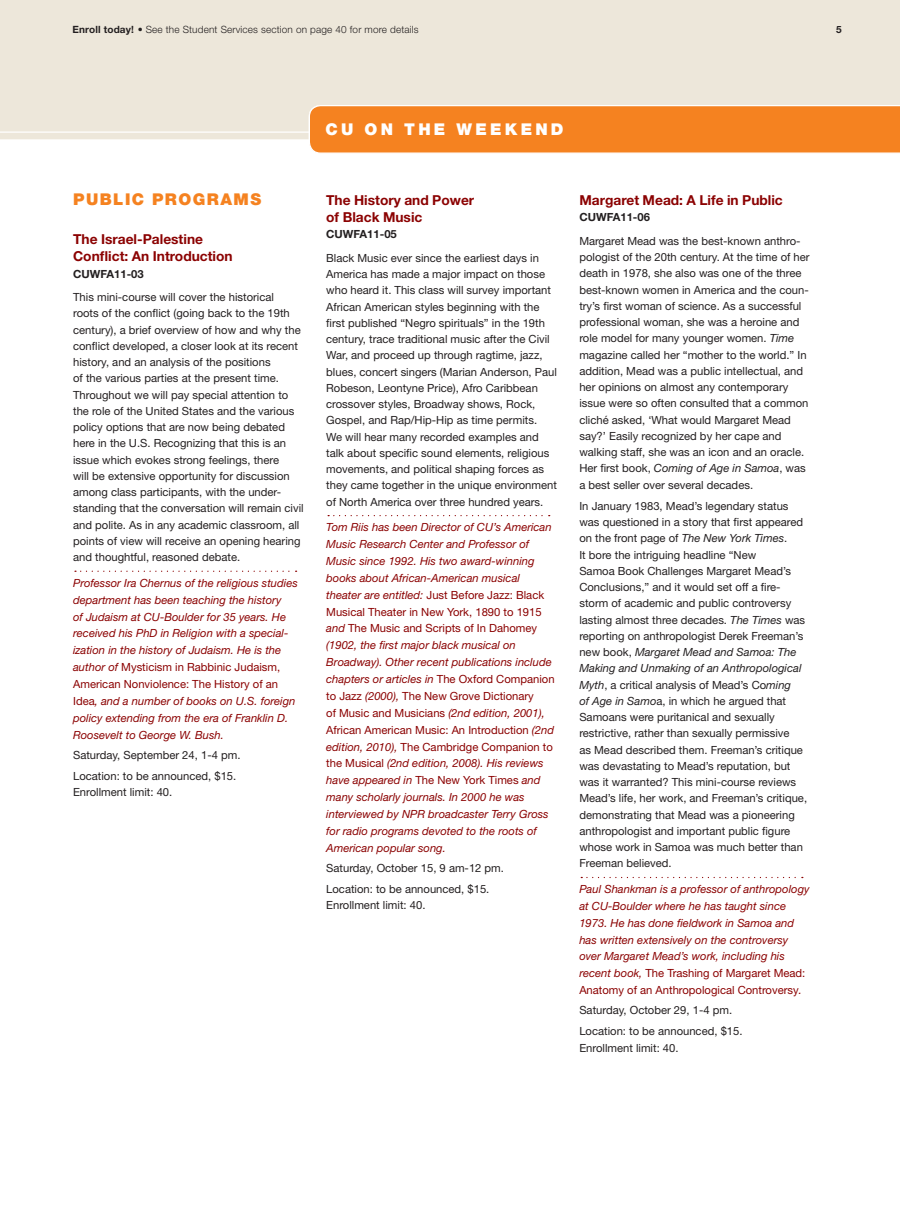
<style>
.page{position:relative;width:900px;height:1215px;background:#fff}
.page>*{position:absolute;margin:0;border:0;box-sizing:border-box;transform-origin:0 0}
.t1{font:900 16.25px "Helvetica Neue";letter-spacing:.2em;color:#fff}
.t2{font:900 16.25px "Helvetica Neue";letter-spacing:.09em;color:#f58220}
.t3{font:700 13.75px/16.9px "Helvetica Neue";color:#8b0202}
.t4{font:11.25px/16.2px "Helvetica Neue";color:#231f20}
.t5{font:italic 11.25px/16.9px "Helvetica Neue";color:#8b0202}
.t6{font:700 11.25px "Helvetica Neue";color:#231f20}
.t7{font:300 10px "Helvetica Neue";letter-spacing:.015em;color:#231f20}
.t8{font:700 10px "Helvetica Neue";color:#231f20}
.s1{font-weight:700}
.s2{font-style:normal}
.s3{font-style:italic}
</style>
<div class="page">
<div style="left:0;top:0;width:900px;height:140px;background:#ede7da"></div>
<hr style="left:0;top:131px;width:900px;height:2px;background:#fff">
<hr style="left:0;top:139px;width:900px;height:2px;background:#fff">
<div style="left:309px;top:105px;width:591px;height:48px;background:#f58220"></div>
<svg style="left:75px;top:571px;width:222px;height:1px"></svg>
<svg style="left:328px;top:515px;width:222px;height:1px"></svg>
<svg style="left:581px;top:877px;width:222px;height:1px"></svg>
<p class="t7" style="left:72px;top:23px;width:348px"><span class="s1">Enroll today!</span> • See the Student Services section on page 40 for more details</p>
<p class="t8" style="left:836px;top:23px;width:7px">5</p>
<h1 class="t1" style="left:326px;top:120px;width:239px">CU ON THE WEEKEND</h1>
<h1 class="t1" style="left:326px;top:120px;width:211px">BOULDER EVENING</h1>
<h1 class="t2" style="left:73px;top:190px;width:190px">PUBLIC PROGRAMS</h1>
<p class="t3" style="left:73px;top:231px;width:161px">The Israel-Palestine<br>Conflict: An Introduction</p>
<p class="t6" style="left:73px;top:267px;width:72px">CUWFA11-03</p>
<p class="t4" style="left:73px;top:289px;width:232px">This mini-course will cover the historical<br>roots of the conflict (going back to the 19th century), a brief overview of how and why the conflict developed, a closer look at its recent history, and an analysis of the positions<br>of the various parties at the present time.<br>Throughout we will pay special attention to the role of the United States and the various policy options that are now being debated here in the U.S. Recognizing that this is an issue which evokes strong feelings, there<br>will be extensive opportunity for discussion among class participants, with the under&shy;standing that the conversation will remain civil and polite. As in any academic classroom, all points of view will receive an opening hearing and thoughtful, reasoned debate.</p>
<p class="t5" style="left:73px;top:574px;width:226px">Professor Ira Chernus of the religious studies department has been teaching the history<br>of Judaism at CU-Boulder for 35 years. He received his PhD in Religion with a special&shy;ization in the history of Judaism. He is the author of <span class="s2">Mysticism in Rabbinic Judaism, American Nonviolence: The History of an Idea</span>, and a number of books on U.S. foreign policy extending from the era of Franklin D.<br>Roosevelt to George W. Bush.</p>
<p class="t4" style="left:73px;top:744px;width:169px;line-height:21.2px">Saturday, September 24, 1-4 pm.<br>Location: to be announced, $15.</p>
<p class="t4" style="left:73px;top:784px;width:101px">Enrollment limit: 40.</p>
<p class="t3" style="left:326px;top:191px;width:150px">The History and Power of Black Music</p>
<p class="t6" style="left:326px;top:227px;width:72px">CUWFA11-05</p>
<p class="t4" style="left:326px;top:250px;width:232px">Black Music ever since the earliest days in America has made a major impact on those who heard it. This class will survey important African American styles beginning with the first published “Negro spirituals” in the 19th century, trace traditional music after the Civil War, and proceed up through ragtime, jazz, blues, concert singers (Marian Anderson, Paul Robeson, Leontyne Price), Afro Caribbean crossover styles, Broadway shows, Rock, Gospel, and Rap/Hip-Hip as time permits.<br>We will hear many recorded examples and talk about specific sound elements, religious movements, and political shaping forces as they came together in the unique environment of North America over three hundred years.</p>
<p class="t5" style="left:326px;top:519px;width:230px">Tom Riis has been Director of CU’s American Music Research Center and Professor of Music since 1992. His two award-winning books about African-American musical theater are entitled: <span class="s2">Just Before Jazz: Black Musical Theater in New York, 1890 to 1915 </span>and <span class="s2">The Music and Scripts of In Dahomey </span>(1902, the first major black musical on Broadway). Other recent publications include chapters or articles in <span class="s2">The Oxford Companion to Jazz</span> (2000), <span class="s2">The New Grove Dictionary<br>of Music and Musicians</span> (2nd edition, 2001), <span class="s2">African American Music: An Introduction</span> (2nd edition, 2010), <span class="s2">The Cambridge Companion to the Musical</span> (2nd edition, 2008). His reviews have appeared in <span class="s2">The New York Times</span> and many scholarly journals. In 2000 he was interviewed by NPR broadcaster Terry Gross for radio programs devoted to the roots of American popular song.</p>
<p class="t4" style="left:326px;top:857px;width:179px;line-height:21.2px">Saturday, October 15, 9 am-12 pm.<br>Location: to be announced, $15.</p>
<p class="t4" style="left:326px;top:897px;width:101px">Enrollment limit: 40.</p>
<p class="t3" style="left:579px;top:191px;width:205px">Margaret Mead: A Life in Public</p>
<p class="t6" style="left:579px;top:210px;width:72px">CUWFA11-06</p>
<p class="t4" style="left:579px;top:233px;width:232px">Margaret Mead was the best-known anthro&shy;pologist of the 20th century. At the time of her death in 1978, she also was one of the three best-known women in America and the coun&shy;try’s first woman of science. As a successful professional woman, she was a heroine and role model for many younger women. <span class="s3">Time </span>magazine called her “mother to the world.” In addition, Mead was a public intellectual, and her opinions on almost any contemporary issue were so often consulted that a common cliché asked, ‘What would Margaret Mead say?’ Easily recognized by her cape and walking staff, she was an icon and an oracle.<br>Her first book, <span class="s3">Coming of Age in Samoa</span>, was a best seller over several decades.</p>
<p class="t4" style="left:579px;top:498px;width:229px">In January 1983, Mead’s legendary status was questioned in a story that first appeared on the front page of <span class="s3">The New York Times</span>.<br>It bore the intriguing headline “New<br>Samoa Book Challenges Margaret Mead’s Conclusions,” and it would set off a fire&shy;storm of academic and public controversy lasting almost three decades. <span class="s3">The Times</span> was reporting on anthropologist Derek Freeman’s new book, <span class="s3">Margaret Mead and Samoa: The Making and Unmaking of an Anthropological Myth</span>, a critical analysis of Mead’s Co<span class="s3">ming<br>of Age in Samo</span>a, in which he argued that Samoans were puritanical and sexually restrictive, rather than sexually permissive<br>as Mead described them. Freeman’s critique was devastating to Mead’s reputation, but was it warranted? This mini-course reviews Mead’s life, her work, and Freeman’s critique, demonstrating that Mead was a pioneering anthropologist and important public figure whose work in Samoa was much better than Freeman believed.</p>
<p class="t5" style="left:579px;top:880px;width:232px">Paul Shankman is a professor of anthropology at CU-Boulder where he has taught since 1973. He has done fieldwork in Samoa and has written extensively on the controversy over Margaret Mead’s work, including his recent book, <span class="s2">The Trashing of Margaret Mead:<br>Anatomy of an Anthropological Controversy</span>.</p>
<p class="t4" style="left:579px;top:999px;width:165px;line-height:21.2px">Saturday, October 29, 1-4 pm.<br>Location: to be announced, $15.</p>
<p class="t4" style="left:579px;top:1039px;width:101px">Enrollment limit: 40.</p>
</div>
